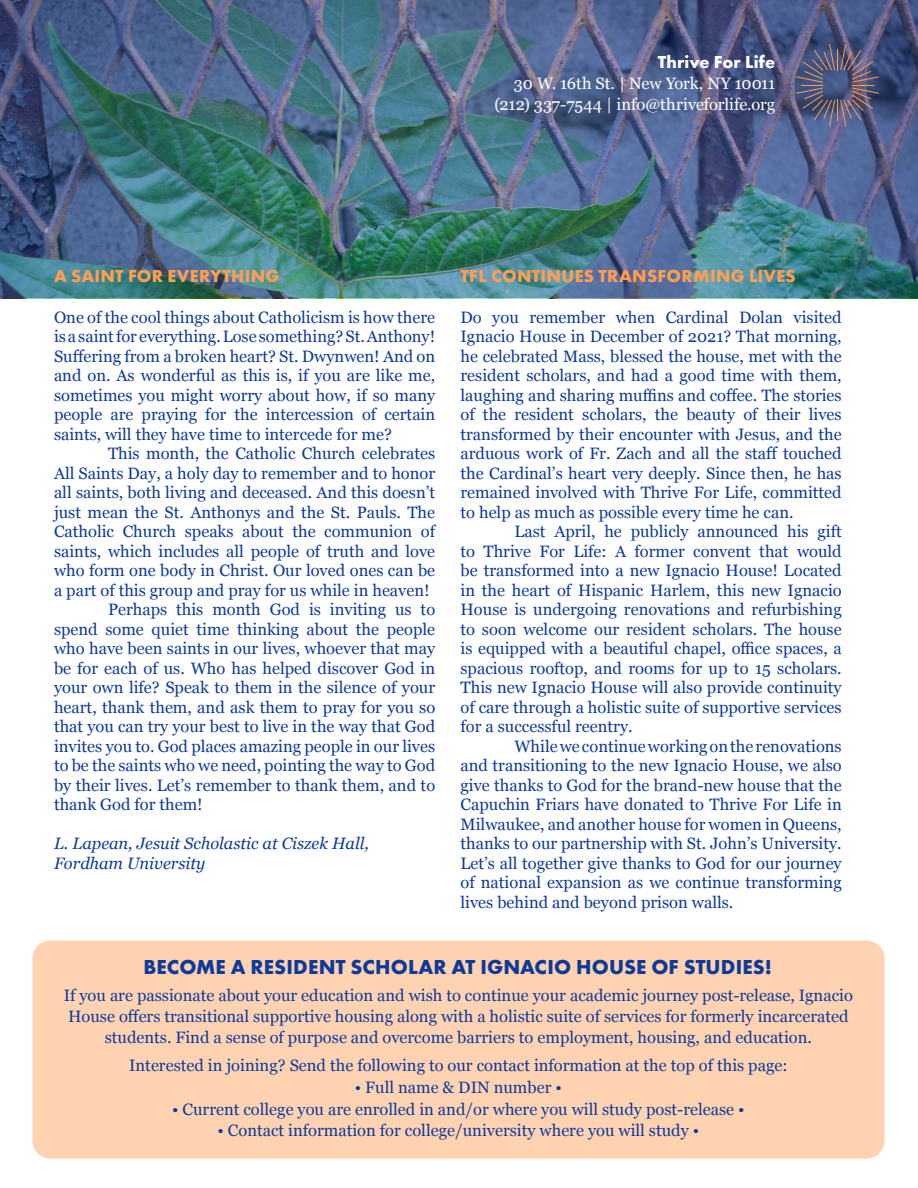
<style>
.page{position:relative;width:918px;height:1188px;background:#fff}
.page>*{position:absolute;margin:0;border:0;box-sizing:border-box;transform-origin:0 0}
.t1{font:700 21px "Futura PT";letter-spacing:.005em;color:#0e3a9a}
.t2{font:700 18px "Futura PT";letter-spacing:.015em;color:#ff9e52}
.t3{font:700 18px "Futura PT";letter-spacing:.005em;color:#fff}
.t4{font:16.5px/19.5px "Georgia";color:#0e3a9a;text-align:justify}
.t5{font:16.5px/21px "Georgia";letter-spacing:-.005em;color:#fff;text-align:right}
.t6{font:italic 16.5px/19.5px "Georgia";color:#0e3a9a}
</style>
<div class="page">
<div style="left:32px;top:940px;width:853px;height:219px;background:#ffd3b1;border-radius:18px"></div>
<img style="left:0;top:0;width:918px;height:298px">
<svg style="left:796px;top:44px;width:83px;height:82px"></svg>
<p class="t3" style="left:658px;top:50px;width:119px">Thrive For Life</p>
<p class="t5" style="left:495px;top:72px;width:282px">30 W. 16th St. | New York, NY 10011 (212) 337-7544 | info@thriveforlife.org</p>
<p class="t2" style="left:54px;top:265px;width:227px">A SAINT FOR EVERYTHING</p>
<p class="t4" style="left:54px;top:307px;width:383px">One of the cool things about Catholicism is how there is a saint for everything. Lose something? St. Anthony!<br>Suffering from a broken heart? St. Dwynwen! And on and on. As wonderful as this is, if you are like me, sometimes you might worry about how, if so many people are praying for the intercession of certain saints, will they have time to intercede for me?</p>
<p class="t4" style="left:108px;top:443px;width:329px">This month, the Catholic Church celebrates</p>
<p class="t4" style="left:54px;top:463px;width:383px">All Saints Day, a holy day to remember and to honor</p>
<p class="t4" style="left:54px;top:482px;width:383px">all saints, both living and deceased. And this doesn’t</p>
<p class="t4" style="left:54px;top:502px;width:383px">just mean the St. Anthonys and the St. Pauls. The</p>
<p class="t4" style="left:54px;top:521px;width:383px">Catholic Church speaks about the communion of</p>
<p class="t4" style="left:54px;top:541px;width:383px">saints, which includes all people of truth and love</p>
<p class="t4" style="left:54px;top:560px;width:383px">who form one body in Christ. Our loved ones can be</p>
<p class="t4" style="left:54px;top:580px;width:377px">a part of this group and pray for us while in heaven!</p>
<p class="t4" style="left:108px;top:599px;width:329px">Perhaps this month God is inviting us to</p>
<p class="t4" style="left:54px;top:619px;width:383px">spend some quiet time thinking about the people</p>
<p class="t4" style="left:54px;top:638px;width:383px">who have been saints in our lives, whoever that may</p>
<p class="t4" style="left:54px;top:658px;width:383px">be for each of us. Who has helped discover God in</p>
<p class="t4" style="left:54px;top:677px;width:383px">your own life? Speak to them in the silence of your</p>
<p class="t4" style="left:54px;top:697px;width:383px">heart, thank them, and ask them to pray for you so</p>
<p class="t4" style="left:54px;top:716px;width:383px">that you can try your best to live in the way that God</p>
<p class="t4" style="left:54px;top:736px;width:383px">invites you to. God places amazing people in our lives</p>
<p class="t4" style="left:54px;top:755px;width:383px">to be the saints who we need, pointing the way to God</p>
<p class="t4" style="left:54px;top:775px;width:383px">by their lives. Let’s remember to thank them, and to</p>
<p class="t4" style="left:54px;top:794px;width:150px">thank God for them!</p>
<p class="t6" style="left:54px;top:833px;width:316px">L. Lapean, Jesuit Scholastic at Ciszek Hall,<br>Fordham University</p>
<p class="t2" style="left:461px;top:265px;width:337px">TFL CONTINUES TRANSFORMING LIVES</p>
<p class="t4" style="left:461px;top:307px;width:383px">Do you remember when Cardinal Dolan visited Ignacio House in December of 2021? That morning, he celebrated Mass, blessed the house, met with the resident scholars, and had a good time with them, laughing and sharing muffins and coffee. The stories of the resident scholars, the beauty of their lives transformed by their encounter with Jesus, and the arduous work of Fr. Zach and all the staff touched the Cardinal’s heart very deeply. Since then, he has remained involved with Thrive For Life, committed to help as much as possible every time he can.</p>
<p class="t4" style="left:461px;top:521px;width:383px;text-indent:54px">Last April, he publicly announced his gift to Thrive For Life: A former convent that would be transformed into a new Ignacio House! Located in the heart of Hispanic Harlem, this new Ignacio House is undergoing renovations and refurbishing to soon welcome our resident scholars. The house is equipped with a beautiful chapel, office spaces, a spacious rooftop, and rooms for up to 15 scholars.<br>This new Ignacio House will also provide continuity of care through a holistic suite of supportive services for a successful reentry.</p>
<p class="t4" style="left:461px;top:736px;width:383px;text-indent:54px">While we continue working on the renovations and transitioning to the new Ignacio House, we also give thanks to God for the brand-new house that the Capuchin Friars have donated to Thrive For Life in Milwaukee, and another house for women in Queens, thanks to our partnership with St. John’s University.<br>Let’s all together give thanks to God for our journey of national expansion as we continue transforming lives behind and beyond prison walls.</p>
<p class="t1" style="left:143px;top:953px;width:630px">BECOME A RESIDENT SCHOLAR AT IGNACIO HOUSE OF STUDIES!</p>
<p class="t4" style="left:64px;top:984px;width:791px;line-height:21px;text-align:center">If you are passionate about your education and wish to continue your academic journey post-release, Ignacio<br>House offers transitional supportive housing along with a holistic suite of services for formerly incarcerated students. Find a sense of purpose and overcome barriers to employment, housing, and education.</p>
<p class="t4" style="left:129px;top:1055px;width:660px">Interested in joining? Send the following to our contact information at the top of this page:</p>
<p class="t4" style="left:355px;top:1077px;width:209px">• Full name &amp; DIN number •</p>
<p class="t4" style="left:172px;top:1098px;width:574px">• Current college you are enrolled in and/or where you will study post-release •</p>
<p class="t4" style="left:217px;top:1120px;width:483px">• Contact information for college/university where you will study •</p>
</div>
